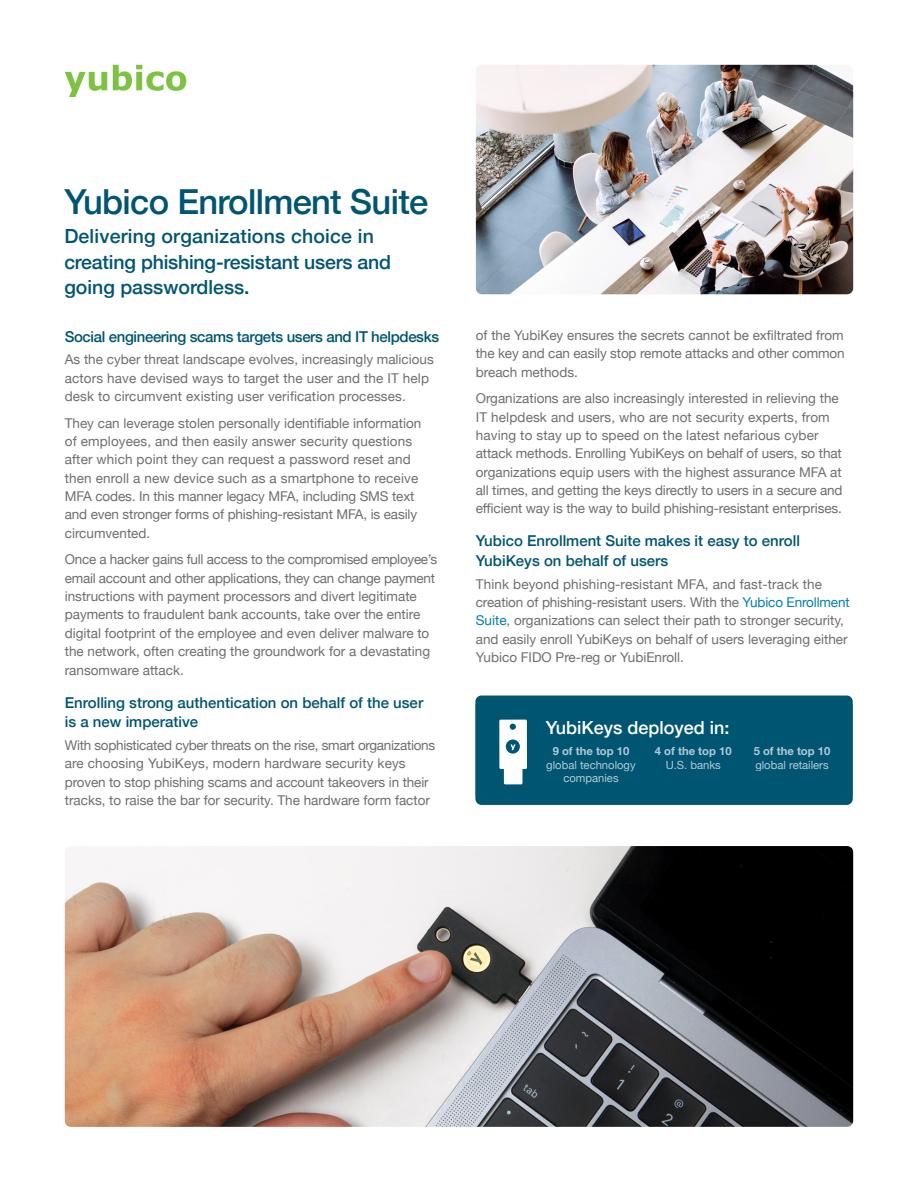
<style>
.page{position:relative;width:918px;height:1188px;background:#fff}
.page>*{position:absolute;margin:0;border:0;box-sizing:border-box;transform-origin:0 0}
.t1{font:500 34.5px "Helvetica Neue";letter-spacing:-.02em;color:#005572}
.t2{font:500 19.5px/25.5px "Helvetica Neue";color:#005572}
.t3{font:500 18px "Helvetica Neue";color:#fff}
.t4{font:500 15px/19.5px "Helvetica Neue";color:#005572}
.t5{font:500 15px "Helvetica Neue";letter-spacing:-.025em;color:#005572}
.t6{font:13.5px/18.3px "Helvetica Neue";color:#6d6e71}
.t7{font:11.25px/13.5px "Helvetica Neue";color:#fff;text-align:center}
.t8{font:700 11.25px "Helvetica Neue";color:#fff}
.s1{color:#007fac}
</style>
<div class="page">
<img style="left:476px;top:65px;width:377px;height:229px">
<div style="left:475px;top:696px;width:378px;height:109px;background:#005572;border-radius:6px"></div>
<svg style="left:475px;top:700px;width:378px;height:100px"></svg>
<div style="left:540px;top:744px;width:102px;height:38px;background:#005572"></div>
<div style="left:648px;top:744px;width:91px;height:25px;background:#005572"></div>
<div style="left:746px;top:744px;width:92px;height:25px;background:#005572"></div>
<img style="left:65px;top:846px;width:788px;height:281px">
<svg style="left:65px;top:72px;width:42px;height:25px"></svg>
<svg style="left:113px;top:65px;width:73px;height:26px"></svg>
<h1 class="t1" style="left:64px;top:174px;width:366px">Yubico Enrollment Suite</h1>
<h2 class="t2" style="left:64px;top:222px;width:328px">Delivering organizations choice in creating phishing-resistant users and going passwordless.</h2>
<p class="t5" style="left:65px;top:324px;width:376px">Social engineering scams targets users and IT helpdesks</p>
<p class="t6" style="left:65px;top:351px;width:371px">As the cyber threat landscape evolves, increasingly malicious actors have devised ways to target the user and the IT help desk to circumvent existing user verification processes.</p>
<p class="t6" style="left:65px;top:414px;width:358px">They can leverage stolen personally identifiable information of employees, and then easily answer security questions after which point they can request a password reset and then enroll a new device such as a smartphone to receive MFA codes. In this manner legacy MFA, including SMS text and even stronger forms of phishing-resistant MFA, is easily circumvented.</p>
<p class="t6" style="left:65px;top:551px;width:374px">Once a hacker gains full access to the compromised employee’s email account and other applications, they can change payment instructions with payment processors and divert legitimate payments to fraudulent bank accounts, take over the entire digital footprint of the employee and even deliver malware to the network, often creating the groundwork for a devastating ransomware attack.</p>
<p class="t4" style="left:65px;top:691px;width:360px">Enrolling strong authentication on behalf of the user is a new imperative</p>
<p class="t6" style="left:65px;top:737px;width:372px">With sophisticated cyber threats on the rise, smart organizations are choosing YubiKeys, modern hardware security keys proven to stop phishing scams and account takeovers in their tracks, to raise the bar for security. The hardware form factor</p>
<p class="t6" style="left:476px;top:327px;width:370px;text-align:justify">of the YubiKey ensures the secrets cannot be exfiltrated from the key and can easily stop remote attacks and other common breach methods.</p>
<p class="t6" style="left:476px;top:390px;width:368px">Organizations are also increasingly interested in relieving the IT helpdesk and users, who are not security experts, from having to stay up to speed on the latest nefarious cyber attack methods. Enrolling YubiKeys on behalf of users, so that organizations equip users with the highest assurance MFA at all times, and getting the keys directly to users in a secure and efficient way is the way to build phishing-resistant enterprises.</p>
<p class="t4" style="left:476px;top:530px;width:326px">Yubico Enrollment Suite makes it easy to enroll<br>YubiKeys on behalf of users</p>
<p class="t6" style="left:476px;top:575px;width:375px">Think beyond phishing-resistant MFA, and fast-track the creation of phishing-resistant users. With the <span class="s1">Yubico Enrollment Suite</span>, organizations can select their path to stronger security, and easily enroll YubiKeys on behalf of users leveraging either Yubico FIDO Pre-reg or YubiEnroll.</p>
<h3 class="t3" style="left:546px;top:713px;width:185px">YubiKeys deployed in:</h3>
<p class="t8" style="left:553px;top:742px;width:78px">9 of the top 10</p>
<p class="t7" style="left:546px;top:758px;width:91px">global technology companies</p>
<p class="t8" style="left:655px;top:742px;width:78px">4 of the top 10</p>
<p class="t7" style="left:666px;top:758px;width:57px">U.S. banks</p>
<p class="t8" style="left:754px;top:742px;width:78px">5 of the top 10</p>
<p class="t7" style="left:755px;top:758px;width:75px">global retailers</p>
</div>
